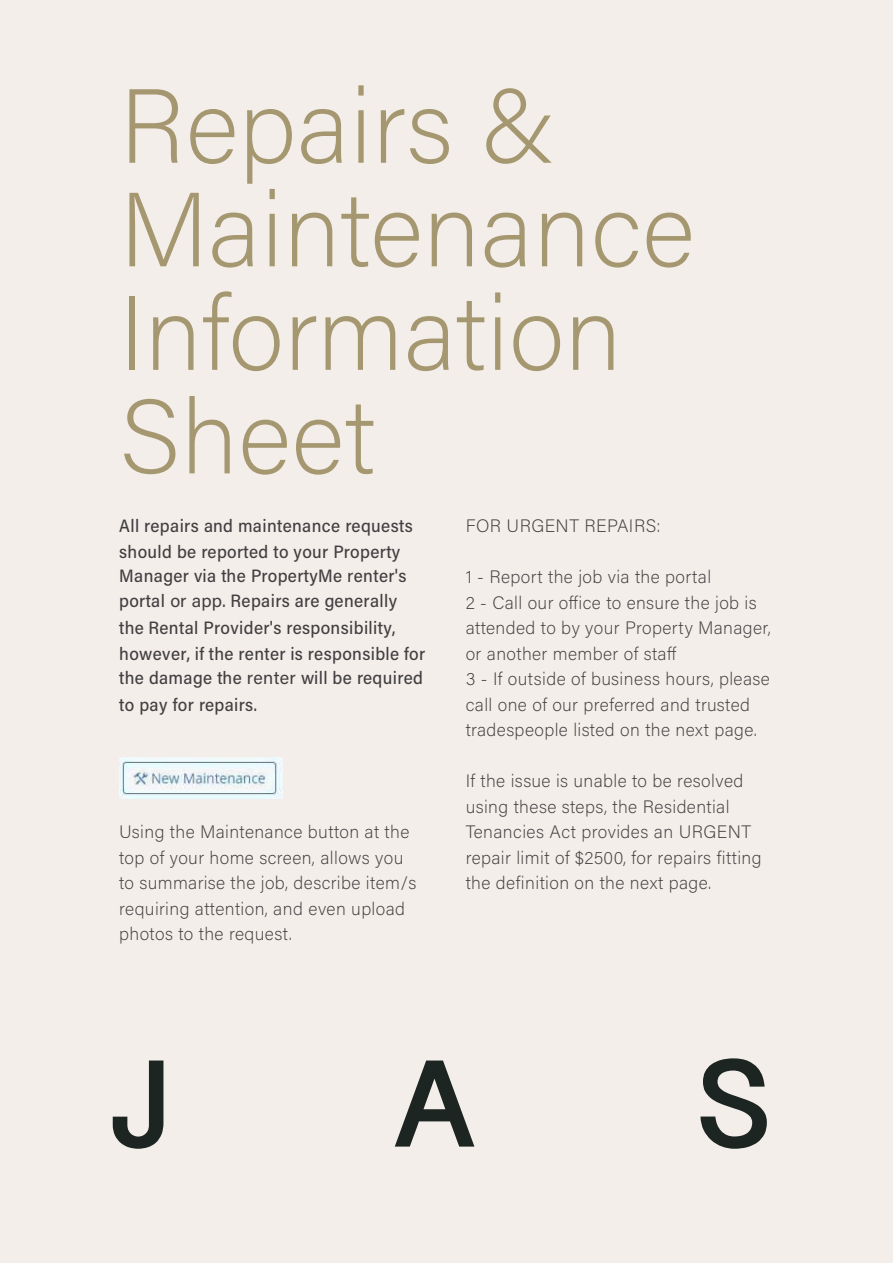
<style>
.page{position:relative;width:893px;height:1263px;background:#f4eeea}
.page>*{position:absolute;margin:0;border:0;box-sizing:border-box;transform-origin:0 0}
.t1{font:700 107.7px "Oriya Sangam MN";color:#1c2521}
.t2{font:105px/103.5px "Acumin Variable Concept";color:#a59871}
.t3{font:18px/25.5px "Acumin Variable Concept";letter-spacing:.02em;color:#413f41}
.s1{font-family:"Acumin Pro"}
</style>
<div class="page">
<img style="left:119px;top:758px;width:163px;height:41px">
<h2 class="t2" style="left:119px;top:70px;width:577px">Repairs &amp;<br>Maintenance<br>Information<br>Sheet</h2>
<p class="t3" style="left:119px;top:512px;width:307px">All repairs and maintenance requests should be reported to your Property Manager via the PropertyMe <span class="s1">r</span>enter<span class="s1">'</span>s portal <span class="s1">or app</span>. Repairs are generally the Rental Provider's responsibility, however, if the renter is responsible for the damage the <span class="s1">renter</span> will be required</p>
<p class="t3" style="left:119px;top:691px;width:139px">to pay for repairs.</p>
<p class="t3" style="left:119px;top:818px;width:299px">Using the Maintenance button at the top of your home screen, allows you to summarise the job, describe item/s requiring attention, and even upload photos to the request.</p>
<p class="t3" style="left:466px;top:512px;width:196px">FOR URGENT REPAIRS:</p>
<p class="t3" style="left:466px;top:563px;width:307px">1 - Report the job via the portal<br>2 - Call our office to ensure the job is attended to by your Property Manager, or another member of staff<br>3 - If outside of business hours, please call one of our preferred and trusted tradespeople listed on the next page.</p>
<p class="t3" style="left:466px;top:767px;width:297px">If the issue is unable to be resolved using these steps, the Residential Tenancies Act provides an URGENT repair limit of $2500, for repairs fitting the definition on the next page.</p>
<h1 class="t1" style="left:104px;top:1029px;width:72px">J</h1>
<h1 class="t1" style="left:389px;top:1029px;width:92px">A</h1>
<h1 class="t1" style="left:695px;top:1029px;width:79px">S</h1>
</div>
